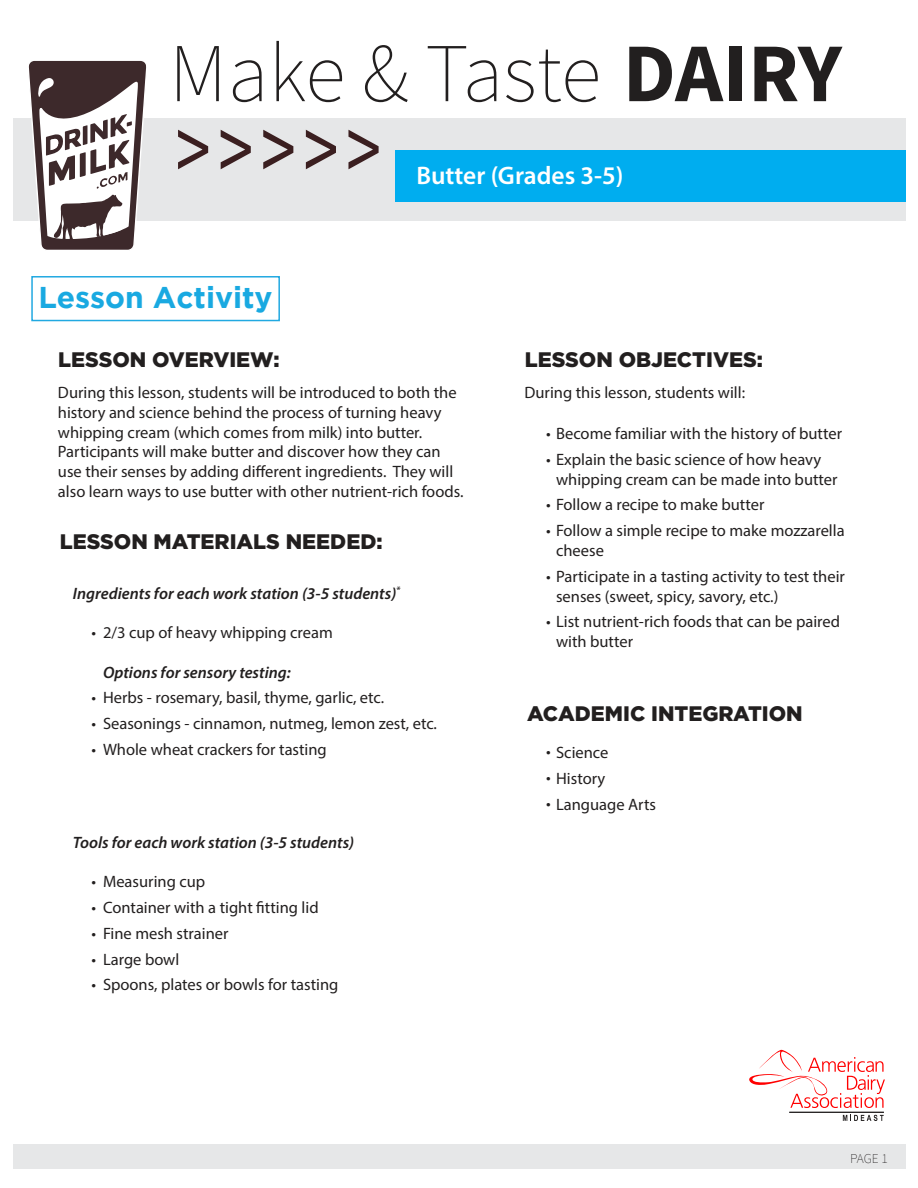
<style>
.page{position:relative;width:918px;height:1188px;background:#fff}
.page>*{position:absolute;margin:0;border:0;box-sizing:border-box;transform-origin:0 0}
.t1{font:200 83.55px "Source Sans Pro";color:#221f1f}
.t2{font:700 30px "Gotham";color:#19a9e1}
.t3{font:600 25.5px "Myriad Pro";color:#fff}
.t4{font:900 21px "Gotham";color:#221f1f}
.t5{font:16.5px/19.8px "Myriad Pro";color:#221f1f}
.t6{font:italic 600 16.5px "Myriad Pro";color:#221f1f}
.t7{font:200 13.5px "Source Sans Pro";color:#221f1f}
.s1{font-weight:700}
</style>
<div class="page">
<div style="left:14px;top:118px;width:892px;height:102px;background:#e6e7e8"></div>
<div style="left:395px;top:150px;width:511px;height:51px;background:#00adef"></div>
<svg style="left:27px;top:60px;width:121px;height:190px"></svg>
<svg style="left:178px;top:130px;width:30px;height:39px"></svg>
<svg style="left:221px;top:130px;width:30px;height:39px"></svg>
<svg style="left:306px;top:130px;width:30px;height:39px"></svg>
<svg style="left:348px;top:130px;width:31px;height:39px"></svg>
<svg style="left:263px;top:130px;width:30px;height:39px"></svg>
<div style="left:31px;top:276px;width:249px;height:45px;border:2px solid #21a9e1"></div>
<svg style="left:749px;top:1049px;width:136px;height:59px"></svg>
<hr style="left:789px;top:1112px;width:95px;height:1px;background:#221f1f">
<svg style="left:843px;top:1115px;width:41px;height:6px"></svg>
<div style="left:14px;top:1144px;width:892px;height:25px;background:#e6e7e8"></div>
<h1 class="t1" style="left:169px;top:23px;width:674px">Make &amp; Taste <span class="s1">DAIRY</span></h1>
<h2 class="t2" style="left:39px;top:284px;width:235px">Lesson Activity</h2>
<p class="t4" style="left:58px;top:350px;width:223px">LESSON OVERVIEW:</p>
<h3 class="t3" style="left:416px;top:166px;width:209px">Butter (Grades 3-5)</h3>
<p class="t4" style="left:525px;top:350px;width:240px">LESSON OBJECTIVES:</p>
<p class="t5" style="left:58px;top:384px;width:407px">During this lesson, students will be introduced to both the history and science behind the process of turning heavy whipping cream (which comes from milk) into butter.<br>Participants will make butter and discover how they can use their senses by adding different ingredients. They will also learn ways to use butter with other nutrient-rich foods.</p>
<p class="t4" style="left:60px;top:532px;width:324px">LESSON MATERIALS NEEDED:</p>
<p class="t6" style="left:73px;top:587px;width:329px">Ingredients for each work station (3-5 students)<sup>*</sup></p>
<p class="t5" style="left:92px;top:624px;width:243px">• 2/3 cup of heavy whipping cream</p>
<p class="t6" style="left:103px;top:666px;width:189px">Options for sensory testing:</p>
<p class="t5" style="left:92px;top:689px;width:294px">• Herbs - rosemary, basil, thyme, garlic, etc.</p>
<p class="t5" style="left:92px;top:715px;width:347px">• Seasonings - cinnamon, nutmeg, lemon zest, etc.</p>
<p class="t5" style="left:92px;top:741px;width:237px">• Whole wheat crackers for tasting</p>
<p class="t6" style="left:73px;top:836px;width:283px">Tools for each work station (3-5 students)</p>
<p class="t5" style="left:92px;top:873px;width:115px">• Measuring cup</p>
<p class="t5" style="left:92px;top:899px;width:229px">• Container with a tight fitting lid</p>
<p class="t5" style="left:92px;top:925px;width:139px">• Fine mesh strainer</p>
<p class="t5" style="left:92px;top:951px;width:89px">• Large bowl</p>
<p class="t5" style="left:92px;top:976px;width:248px">• Spoons, plates or bowls for tasting</p>
<p class="t5" style="left:525px;top:384px;width:222px">During this lesson, students will:</p>
<p class="t5" style="left:546px;top:425px;width:298px">• Become familiar with the history of butter</p>
<p class="t5" style="left:556px;top:451px;width:283px;text-indent:-10px">• Explain the basic science of how heavy whipping cream can be made into butter</p>
<p class="t5" style="left:546px;top:496px;width:220px">• Follow a recipe to make butter</p>
<p class="t5" style="left:556px;top:522px;width:290px;text-indent:-10px">• Follow a simple recipe to make mozzarella cheese</p>
<p class="t5" style="left:556px;top:568px;width:290px;text-indent:-10px">• Participate in a tasting activity to test their senses (sweet, spicy, savory, etc.)</p>
<p class="t5" style="left:556px;top:613px;width:286px;text-indent:-10px">• List nutrient-rich foods that can be paired with butter</p>
<p class="t4" style="left:527px;top:705px;width:277px">ACADEMIC INTEGRATION</p>
<p class="t5" style="left:546px;top:744px;width:64px">• Science</p>
<p class="t5" style="left:546px;top:770px;width:61px">• History</p>
<p class="t5" style="left:546px;top:796px;width:112px">• Language Arts</p>
<p class="t7" style="left:850px;top:1151px;width:39px">PAGE 1</p>
</div>
